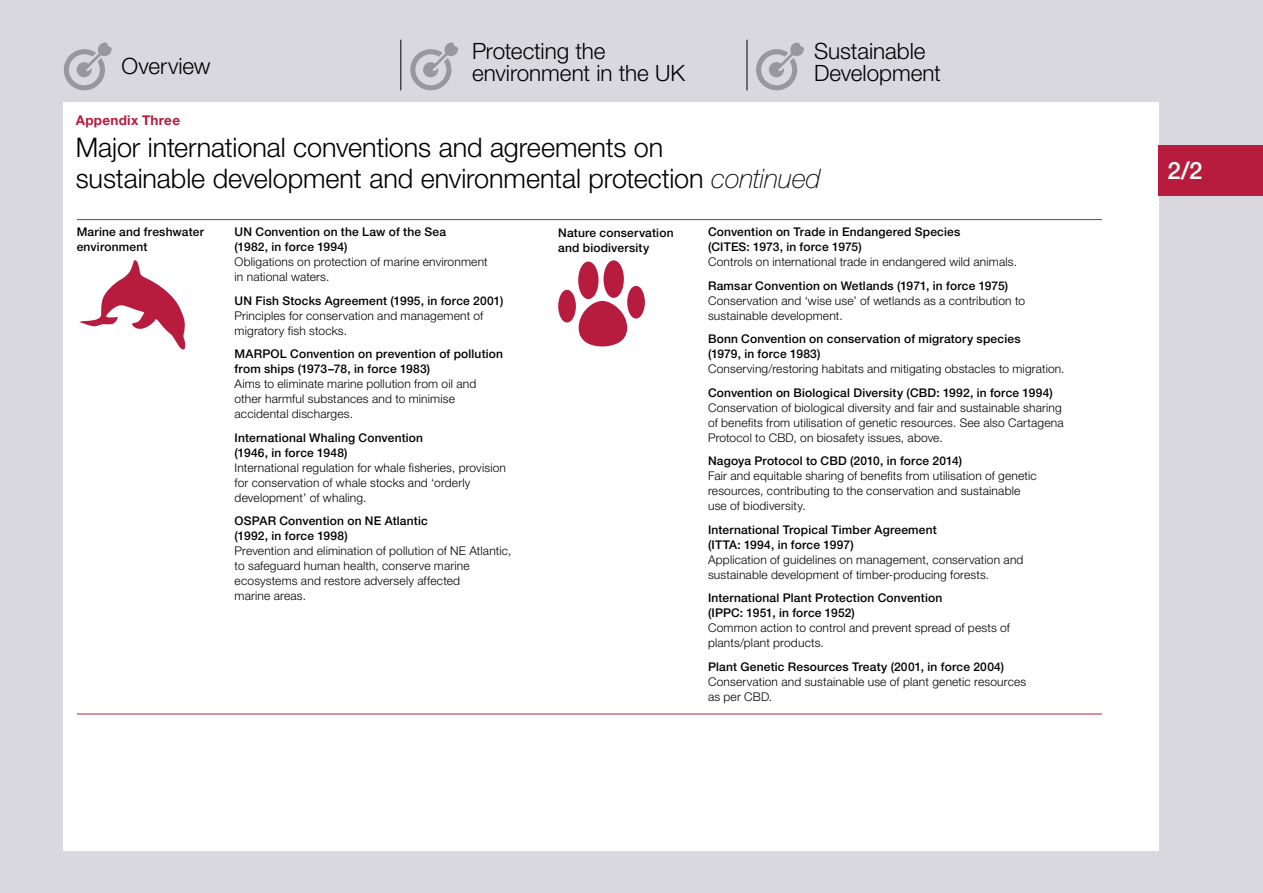
<style>
.page{position:relative;width:1263px;height:893px;background:#d9d8df}
.page>*{position:absolute;margin:0;border:0;box-sizing:border-box;transform-origin:0 0}
.t1{font:300 27px/31.5px "Helvetica Neue LT Std";letter-spacing:-.005em;color:#000}
.t2{font:500 24px "Helvetica Neue LT Std";color:#fff}
.t3{font:300 22.5px/22.5px "Helvetica Neue LT Std";letter-spacing:-.005em;color:#000}
.t4{font:700 13.5px "Helvetica Neue LT Std";letter-spacing:.02em;color:#b71c3e}
.t5{font:300 12px/15px "Helvetica Neue LT Std";letter-spacing:.015em;color:#000}
.t6{font:500 12px/15px "Helvetica Neue LT Std";letter-spacing:.015em;color:#000}
.s1{font-weight:100;font-style:italic}
</style>
<div class="page">
<hr style="left:401px;top:40px;width:1px;height:50px;background:#000">
<hr style="left:747px;top:40px;width:1px;height:50px;background:#000">
<svg style="left:64px;top:42px;width:48px;height:48px"></svg>
<svg style="left:410px;top:42px;width:48px;height:48px"></svg>
<svg style="left:756px;top:42px;width:48px;height:48px"></svg>
<div style="left:64px;top:103px;width:1095px;height:748px;background:#fff"></div>
<div style="left:1159px;top:145px;width:104px;height:51px;background:#b71c3e"></div>
<svg style="left:79px;top:260px;width:107px;height:90px"></svg>
<svg style="left:579px;top:301px;width:48px;height:45px"></svg>
<div style="left:578px;top:262px;width:20px;height:37px;background:#b71c3e;border-radius:50%"></div>
<div style="left:603px;top:260px;width:21px;height:38px;background:#b71c3e;border-radius:50%"></div>
<div style="left:627px;top:286px;width:18px;height:33px;background:#b71c3e;border-radius:50%"></div>
<div style="left:558px;top:290px;width:18px;height:32px;background:#b71c3e;border-radius:50%"></div>
<hr style="left:77px;top:219px;width:1025px;height:1px;background:#b71c3e">
<hr style="left:77px;top:714px;width:1025px;height:1px;background:#b71c3e">
<h3 class="t3" style="left:122px;top:54px;width:91px">Overview</h3>
<h3 class="t3" style="left:472px;top:39px;width:215px">Protecting the environment in the UK</h3>
<h3 class="t3" style="left:814px;top:39px;width:128px">Sustainable<br>Development</h3>
<p class="t4" style="left:76px;top:112px;width:106px">Appendix Three</p>
<h1 class="t1" style="left:76px;top:131px;width:747px">Major international conventions and agreements on<br>sustainable development and environmental protection <span class="s1">continued</span></h1>
<p class="t6" style="left:77px;top:224px;width:129px">Marine and freshwater environment</p>
<p class="t6" style="left:235px;top:224px;width:213px">UN Convention on the Law of the Sea (1982, in force 1994)</p>
<p class="t5" style="left:235px;top:254px;width:255px">Obligations on protection of marine environment in national waters.</p>
<p class="t6" style="left:235px;top:293px;width:270px">UN Fish Stocks Agreement (1995, in force 2001)</p>
<p class="t5" style="left:235px;top:308px;width:250px">Principles for conservation and management of migratory fish stocks.</p>
<p class="t6" style="left:235px;top:346px;width:270px">MARPOL Convention on prevention of pollution from ships (1973–78, in force 1983)</p>
<p class="t5" style="left:235px;top:376px;width:243px">Aims to eliminate marine pollution from oil and other harmful substances and to minimise accidental discharges.</p>
<p class="t6" style="left:235px;top:430px;width:190px">International Whaling Convention (1946, in force 1948)</p>
<p class="t5" style="left:235px;top:460px;width:273px">International regulation for whale fisheries, provision for conservation of whale stocks and ‘orderly development’ of whaling.</p>
<p class="t6" style="left:235px;top:514px;width:195px">OSPAR Convention on NE Atlantic (1992, in force 1998)</p>
<p class="t5" style="left:235px;top:543px;width:278px">Prevention and elimination of pollution of NE Atlantic, to safeguard human health, conserve marine ecosystems and restore adversely affected<br>marine areas.</p>
<p class="t6" style="left:558px;top:226px;width:117px">Nature conservation and biodiversity</p>
<p class="t6" style="left:708px;top:224px;width:254px">Convention on Trade in Endangered Species (CITES: 1973, in force 1975)</p>
<p class="t5" style="left:708px;top:254px;width:310px">Controls on international trade in endangered wild animals.</p>
<p class="t6" style="left:708px;top:278px;width:302px">Ramsar Convention on Wetlands (1971, in force 1975)</p>
<p class="t5" style="left:708px;top:293px;width:319px">Conservation and ‘wise use’ of wetlands as a contribution to sustainable development.</p>
<p class="t6" style="left:708px;top:331px;width:314px">Bonn Convention on conservation of migratory species (1979, in force 1983)</p>
<p class="t5" style="left:708px;top:361px;width:358px">Conserving/restoring habitats and mitigating obstacles to migration.</p>
<p class="t6" style="left:708px;top:385px;width:346px">Convention on Biological Diversity (CBD: 1992, in force 1994)</p>
<p class="t5" style="left:708px;top:400px;width:357px">Conservation of biological diversity and fair and sustainable sharing of benefits from utilisation of genetic resources. See also Cartagena<br>Protocol to CBD, on biosafety issues, above.</p>
<p class="t6" style="left:708px;top:454px;width:256px">Nagoya Protocol to CBD (2010, in force 2014)</p>
<p class="t5" style="left:708px;top:468px;width:330px">Fair and equitable sharing of benefits from utilisation of genetic resources, contributing to the conservation and sustainable use of biodiversity.</p>
<p class="t6" style="left:708px;top:522px;width:230px">International Tropical Timber Agreement (ITTA: 1994, in force 1997)</p>
<p class="t5" style="left:708px;top:552px;width:317px">Application of guidelines on management, conservation and sustainable development of timber-producing forests.</p>
<p class="t6" style="left:708px;top:591px;width:236px">International Plant Protection Convention (IPPC: 1951, in force 1952)</p>
<p class="t5" style="left:708px;top:620px;width:303px">Common action to control and prevent spread of pests of plants/plant products.</p>
<p class="t6" style="left:708px;top:659px;width:298px">Plant Genetic Resources Treaty (2001, in force 2004)</p>
<p class="t5" style="left:708px;top:674px;width:320px">Conservation and sustainable use of plant genetic resources as per CBD.</p>
<h2 class="t2" style="left:1167px;top:156px;width:37px">2/2</h2>
</div>
